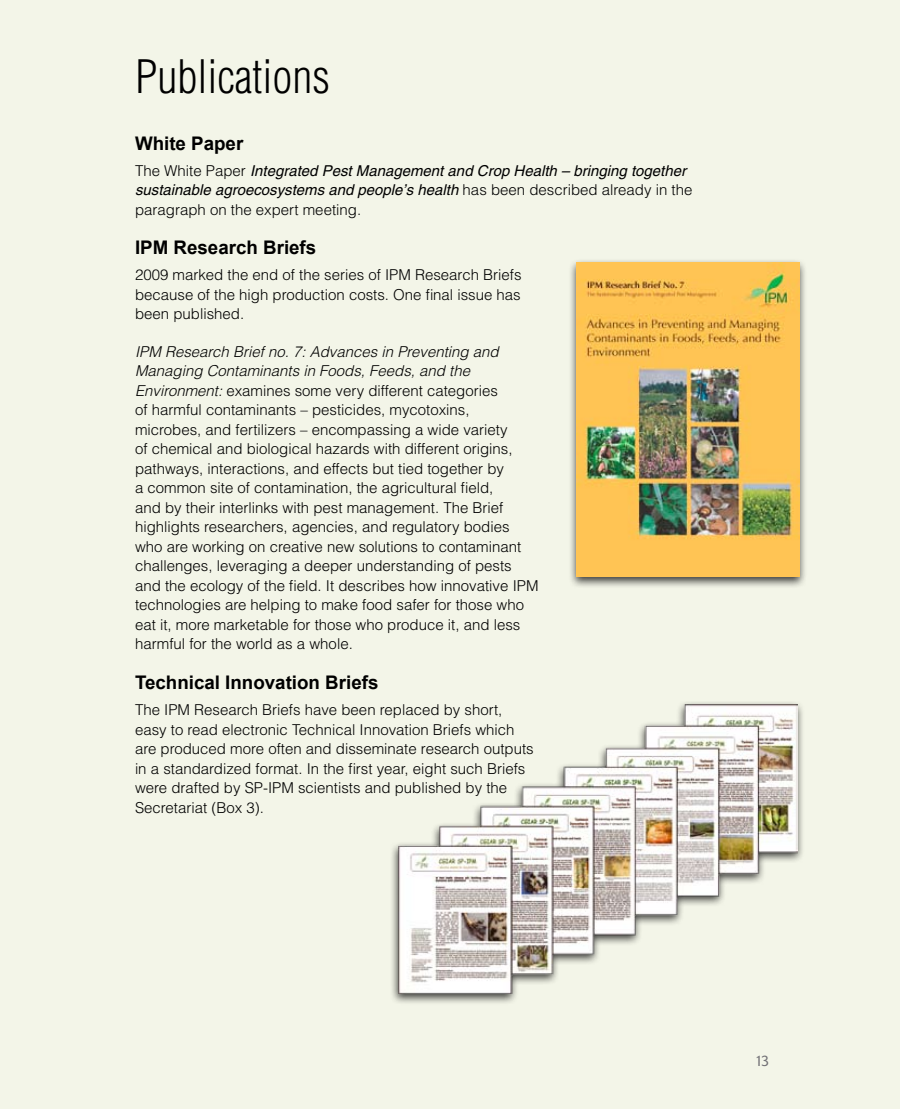
<style>
.page{position:relative;width:900px;height:1109px;background:#fff}
.page>*{position:absolute;margin:0;border:0;box-sizing:border-box;transform-origin:0 0}
.t1{font:300 condensed 45px "Helvetica";color:#000}
.t2{font:700 18.75px "Arial";color:#000}
.t3{font:300 15px/19.5px "Helvetica";color:#000}
.t4{font:italic 15px/19.5px "Helvetica";color:#000}
.t5{font:300 15px "Delta";color:#727176}
.s1{font-weight:300;font-style:normal}
.s2{font-style:italic}
</style>
<div class="page">
<div style="left:0;top:0;width:900px;height:1108px;background:#f3f5e8"></div>
<div style="left:568px;top:258px;width:245px;height:337px;background:#000;opacity:.75"></div>
<img style="left:577px;top:262px;width:222px;height:315px">
<div style="left:390px;top:700px;width:425px;height:320px;background:#000;opacity:.75"></div>
<img style="left:398px;top:704px;width:399px;height:289px">
<h1 class="t1" style="left:135px;top:49px;width:196px">Publications</h1>
<p class="t2" style="left:135px;top:131px;width:110px">White Paper</p>
<p class="t4" style="left:135px;top:160px;width:559px"><span class="s1">The White Paper</span> Integrated Pest Management and Crop Health – bringing together sustainable agroecosystems and people’s health <span class="s1">has been described already in the paragraph on the expert meeting.</span></p>
<p class="t2" style="left:135px;top:235px;width:183px">IPM Research Briefs</p>
<p class="t3" style="left:135px;top:265px;width:388px;text-align:justify">2009 marked the end of the series of IPM Research Briefs because of the high production costs. One final issue has been published.</p>
<p class="t3" style="left:135px;top:341px;width:405px"><span class="s2">IPM Research Brief no. 7: Advances in Preventing and Managing Contaminants in Foods, Feeds, and the Environment:</span> examines some very different categories<br>of harmful contaminants – pesticides, mycotoxins, microbes, and fertilizers – encompassing a wide variety<br>of chemical and biological hazards with different origins, pathways, interactions, and effects but tied together by<br>a common site of contamination, the agricultural field,<br>and by their interlinks with pest management. The Brief highlights researchers, agencies, and regulatory bodies who are working on creative new solutions to contaminant challenges, leveraging a deeper understanding of pests and the ecology of the field. It describes how innovative IPM technologies are helping to make food safer for those who eat it, more marketable for those who produce it, and less harmful for the world as a whole.</p>
<p class="t2" style="left:135px;top:670px;width:245px">Technical Innovation Briefs</p>
<p class="t3" style="left:135px;top:700px;width:400px">The IPM Research Briefs have been replaced by short, easy to read electronic Technical Innovation Briefs which are produced more often and disseminate research outputs in a standardized format. In the first year, eight such Briefs were drafted by SP-IPM scientists and published by the Secretariat (Box 3).</p>
<p class="t5" style="left:755px;top:1052px;width:16px">13</p>
</div>
